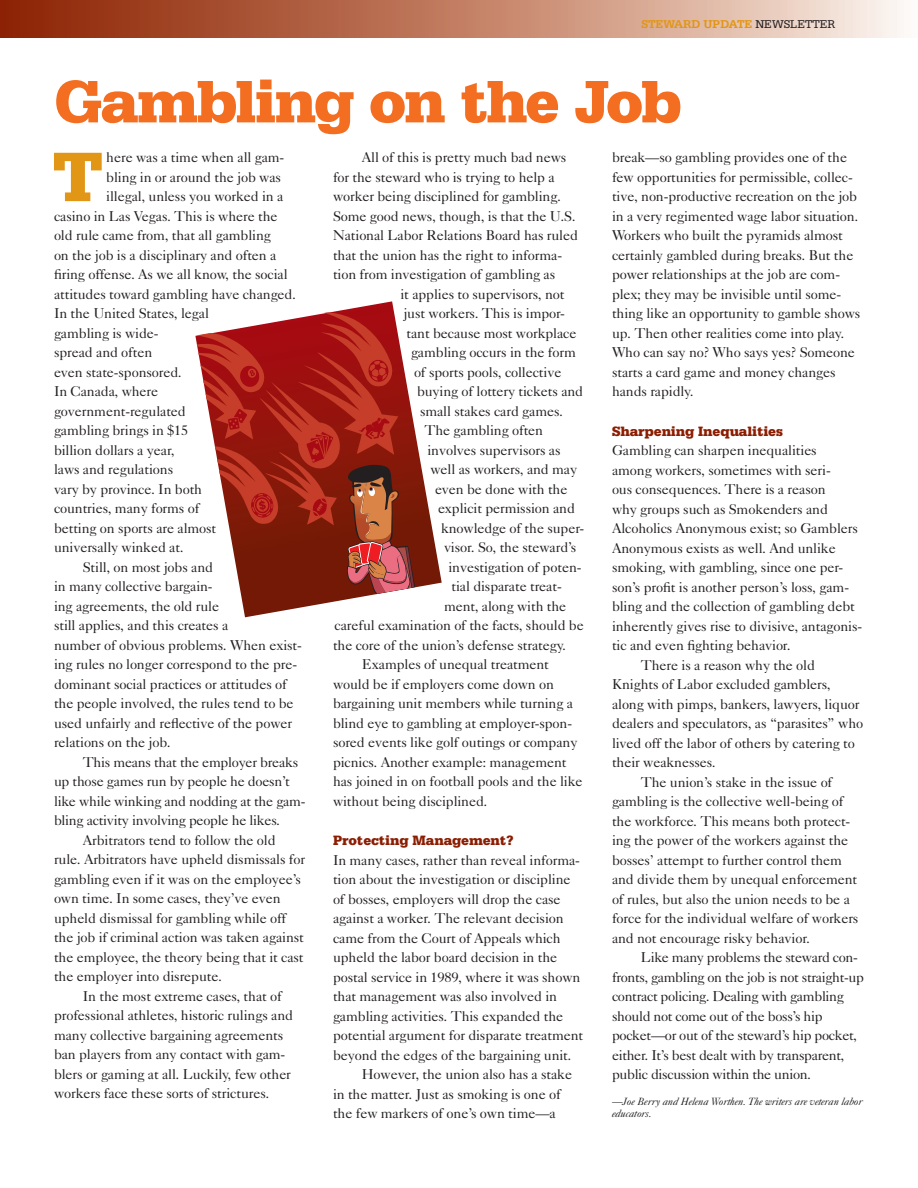
<style>
.page{position:relative;width:918px;height:1188px;background:#fff}
.page>*{position:absolute;margin:0;border:0;box-sizing:border-box;transform-origin:0 0}
.Drop_Cap{font:900 73.65px "Serifa BT";color:#e29616}
.A_Head{font:900 63px "Serifa BT";letter-spacing:-.04em;color:#f36e21}
.Text{font:14.25px/19.5px "Caslon Five Forty";letter-spacing:-.01em;color:#231f20}
.Text_-_No_Indent{font:14.25px/19.5px "Caslon Five Forty";letter-spacing:-.01em;color:#231f20}
.Drop_Cap-2{font:14.25px "Caslon Five Forty";letter-spacing:-.01em;color:#231f20}
.BHead{font:900 14.25px "Serifa BT";letter-spacing:-.01em;color:#8b1d02}
.t1{font:700 12px "Serifa BT";letter-spacing:-.005em;color:#e29616}
.Signature{font:italic 10.5px/12px "Caslon Five Forty";letter-spacing:-.01em;color:#231f20}
.s1{font-weight:400;color:#231f20}
</style>
<div class="page">
<svg style="left:0;top:0;width:904px;height:38px;background:#c18168"></svg>
<svg style="left:241px;top:431px;width:201px;height:186px"></svg>
<svg style="left:195px;top:301px;width:220px;height:298px"></svg>
<p class="t1" style="left:641px;top:16px;width:195px">STEWARD UPDATE <span class="s1">NEWSLETTER</span></p>
<p class="A_Head" style="left:54px;top:62px;width:630px">Gambling on the Job</p>
<p class="Drop_Cap" style="left:52px;top:131px;width:54px">T</p>
<p class="Drop_Cap-2" style="left:106px;top:149px;width:180px">here was a time when all gam-</p>
<p class="Text" style="left:362px;top:147px;width:206px">All of this is pretty much bad news</p>
<p class="Text" style="left:333px;top:167px;width:223px">for the steward who is trying to help a</p>
<p class="Text" style="left:333px;top:186px;width:229px">worker being disciplined for gambling.</p>
<p class="Text" style="left:333px;top:206px;width:244px">Some good news, though, is that the U.S.</p>
<p class="Text" style="left:333px;top:225px;width:247px">National Labor Relations Board has ruled</p>
<p class="Text" style="left:333px;top:245px;width:231px">that the union has the right to informa-</p>
<p class="Text" style="left:333px;top:264px;width:224px">tion from investigation of gambling as</p>
<p class="Text" style="left:400px;top:284px;width:166px">it applies to supervisors, not</p>
<p class="Text" style="left:404px;top:303px;width:163px">just workers. This is impor-</p>
<p class="Text" style="left:406px;top:323px;width:172px">tant because most workplace</p>
<p class="Text" style="left:411px;top:342px;width:166px">gambling occurs in the form</p>
<p class="Text" style="left:414px;top:362px;width:149px">of sports pools, collective</p>
<p class="Text" style="left:417px;top:381px;width:168px">buying of lottery tickets and</p>
<p class="Text" style="left:420px;top:401px;width:145px">small stakes card games.</p>
<p class="Text" style="left:424px;top:420px;width:120px">The gambling often</p>
<p class="Text" style="left:428px;top:440px;width:135px">involves supervisors as</p>
<p class="Text" style="left:430px;top:459px;width:148px">well as workers, and may</p>
<p class="Text" style="left:435px;top:479px;width:134px">even be done with the</p>
<p class="Text" style="left:438px;top:498px;width:139px">explicit permission and</p>
<p class="Text" style="left:441px;top:518px;width:145px">knowledge of the super-</p>
<p class="Text" style="left:444px;top:537px;width:134px">visor. So, the steward’s</p>
<p class="Text" style="left:448px;top:557px;width:135px">investigation of poten-</p>
<p class="Text" style="left:452px;top:576px;width:112px">tial disparate treat-</p>
<p class="Text" style="left:444px;top:596px;width:124px">ment, along with the</p>
<p class="Text" style="left:334px;top:615px;width:251px">careful examination of the facts, should be</p>
<p class="Text" style="left:333px;top:635px;width:235px">the core of the union’s defense strategy.</p>
<p class="Text" style="left:333px;top:654px;width:251px;text-indent:29px">Examples of unequal treatment would be if employers come down on bargaining unit members while turning a blind eye to gambling at employer-spon&shy;sored events like golf outings or company picnics. Another example: management has joined in on football pools and the like without being disciplined.</p>
<p class="BHead" style="left:333px;top:832px;width:182px">Protecting Management?</p>
<p class="Text_-_No_Indent" style="left:333px;top:850px;width:252px">In many cases, rather than reveal informa&shy;tion about the investigation or discipline of bosses, employers will drop the case against a worker. The relevant decision came from the Court of Appeals which upheld the labor board decision in the postal service in 1989, where it was shown that management was also involved in gambling activities. This expanded the potential argument for disparate treatment beyond the edges of the bargaining unit.</p>
<p class="Text" style="left:333px;top:1064px;width:241px;text-indent:29px">However, the union also has a stake in the matter. Just as smoking is one of the few markers of one’s own time—a</p>
<p class="Text" style="left:612px;top:147px;width:250px">break—so gambling provides one of the few opportunities for permissible, collec&shy;tive, non-productive recreation on the job in a very regimented wage labor situation.<br>Workers who built the pyramids almost certainly gambled during breaks. But the power relationships at the job are com&shy;plex; they may be invisible until some&shy;thing like an opportunity to gamble shows up. Then other realities come into play.<br>Who can say no? Who says yes? Someone starts a card game and money changes hands rapidly.</p>
<p class="BHead" style="left:612px;top:422px;width:172px">Sharpening Inequalities</p>
<p class="Text_-_No_Indent" style="left:612px;top:440px;width:252px">Gambling can sharpen inequalities<br>among workers, sometimes with seri-<br>ous consequences. There is a reason<br>why groups such as Smokenders and Alcoholics Anonymous exist; so Gamblers Anonymous exists as well. And unlike smoking, with gambling, since one per&shy;son’s profit is another person’s loss, gam&shy;bling and the collection of gambling debt inherently gives rise to divisive, antagonis&shy;tic and even fighting behavior.</p>
<p class="Text" style="left:612px;top:655px;width:253px;text-indent:29px">There is a reason why the old Knights of Labor excluded gamblers, along with pimps, bankers, lawyers, liquor dealers and speculators, as “parasites” who lived off the labor of others by catering to their weaknesses.</p>
<p class="Text" style="left:612px;top:772px;width:248px;text-indent:29px">The union’s stake in the issue of gambling is the collective well-being of the workforce. This means both protect&shy;ing the power of the workers against the bosses’ attempt to further control them and divide them by unequal enforcement of rules, but also the union needs to be a force for the individual welfare of workers and not encourage risky behavior.</p>
<p class="Text" style="left:612px;top:947px;width:253px;text-indent:29px">Like many problems the steward con&shy;fronts, gambling on the job is not straight-up contract policing. Dealing with gambling should not come out of the boss’s hip pocket—or out of the steward’s hip pocket, either. It’s best dealt with by transparent, public discussion within the union.</p>
<p class="Signature" style="left:612px;top:1095px;width:252px">—Joe Berry and Helena Worthen. The writers are veteran labor educators.</p>
<p class="Drop_Cap-2" style="left:106px;top:168px;width:176px">bling in or around the job was</p>
<p class="Drop_Cap-2" style="left:106px;top:188px;width:179px">illegal, unless you worked in a</p>
<p class="Drop_Cap-2" style="left:54px;top:207px;width:225px">casino in Las Vegas. This is where the</p>
<p class="Drop_Cap-2" style="left:54px;top:227px;width:218px">old rule came from, that all gambling</p>
<p class="Drop_Cap-2" style="left:54px;top:246px;width:224px">on the job is a disciplinary and often a</p>
<p class="Drop_Cap-2" style="left:54px;top:266px;width:235px">firing offense. As we all know, the social</p>
<p class="Drop_Cap-2" style="left:54px;top:285px;width:243px">attitudes toward gambling have changed.</p>
<p class="Drop_Cap-2" style="left:54px;top:305px;width:157px">In the United States, legal</p>
<p class="Drop_Cap-2" style="left:54px;top:324px;width:106px">gambling is wide-</p>
<p class="Drop_Cap-2" style="left:54px;top:344px;width:100px">spread and often</p>
<p class="Drop_Cap-2" style="left:54px;top:363px;width:129px">even state-sponsored.</p>
<p class="Drop_Cap-2" style="left:54px;top:383px;width:106px">In Canada, where</p>
<p class="Drop_Cap-2" style="left:54px;top:402px;width:133px">government-regulated</p>
<p class="Drop_Cap-2" style="left:54px;top:422px;width:136px">gambling brings in $15</p>
<p class="Drop_Cap-2" style="left:54px;top:441px;width:122px">billion dollars a year,</p>
<p class="Drop_Cap-2" style="left:54px;top:461px;width:121px">laws and regulations</p>
<p class="Drop_Cap-2" style="left:54px;top:480px;width:150px">vary by province. In both</p>
<p class="Drop_Cap-2" style="left:54px;top:500px;width:147px">countries, many forms of</p>
<p class="Drop_Cap-2" style="left:54px;top:519px;width:164px">betting on sports are almost</p>
<p class="Drop_Cap-2" style="left:54px;top:539px;width:131px">universally winked at.</p>
<p class="Text" style="left:54px;top:557px;width:249px;text-indent:29px">Still, on most jobs and<br>in many collective bargain-<br>ing agreements, the old rule<br>still applies, and this creates a<br>number of obvious problems. When exist&shy;ing rules no longer correspond to the pre&shy;dominant social practices or attitudes of the people involved, the rules tend to be used unfairly and reflective of the power relations on the job.</p>
<p class="Text" style="left:54px;top:752px;width:253px;text-indent:29px">This means that the employer breaks up those games run by people he doesn’t like while winking and nodding at the gam&shy;bling activity involving people he likes.</p>
<p class="Text" style="left:54px;top:830px;width:253px;text-indent:29px">Arbitrators tend to follow the old rule. Arbitrators have upheld dismissals for gambling even if it was on the employee’s own time. In some cases, they’ve even upheld dismissal for gambling while off the job if criminal action was taken against the employee, the theory being that it cast the employer into disrepute.</p>
<p class="Text" style="left:54px;top:986px;width:241px;text-indent:29px">In the most extreme cases, that of professional athletes, historic rulings and many collective bargaining agreements ban players from any contact with gam&shy;blers or gaming at all. Luckily, few other workers face these sorts of strictures.</p>
</div>
